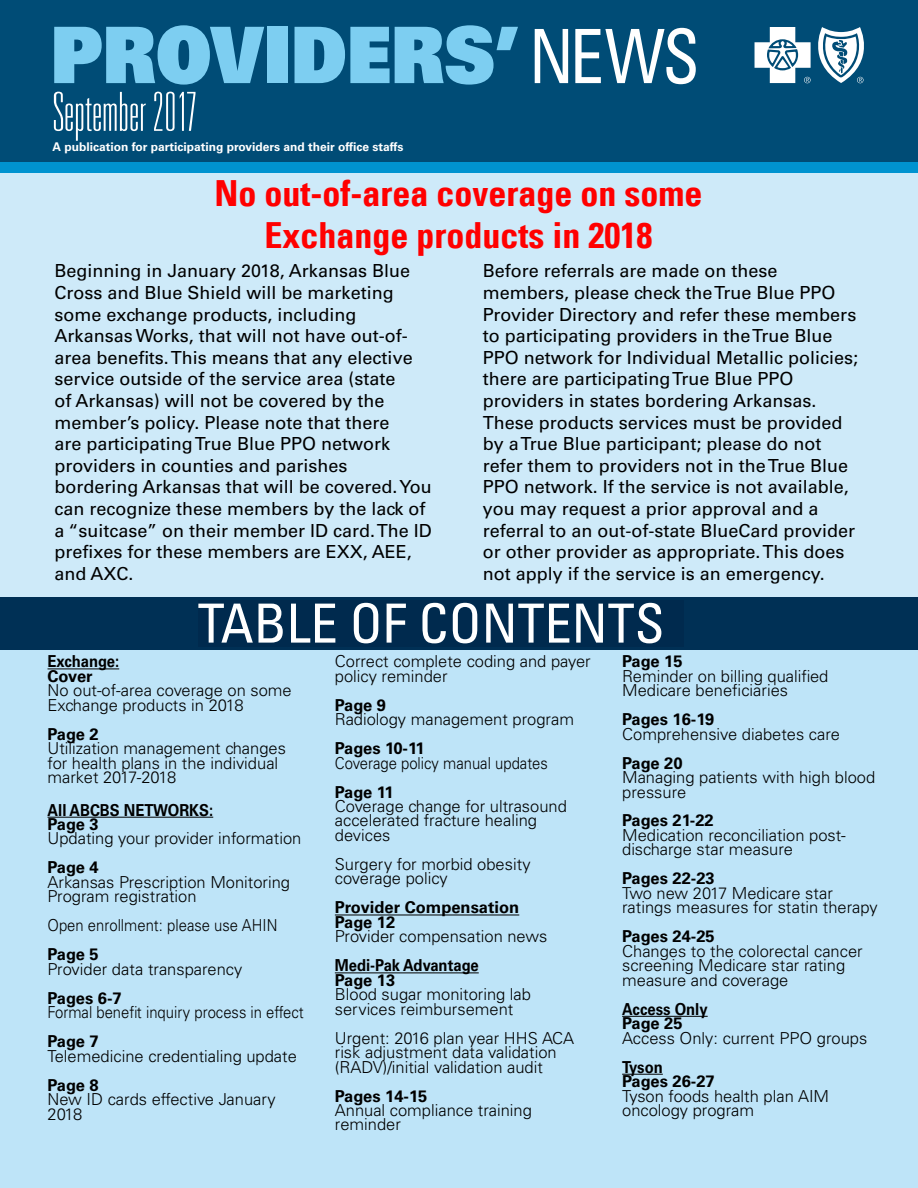
<style>
.page{position:relative;width:918px;height:1188px;background:#fff}
.page>*{position:absolute;margin:0;border:0;box-sizing:border-box;transform-origin:0 0}
.t1{font:78px "Univers LT Std X Black";color:#7dcef1;scale:.9 1}
.t2{font:condensed 54px "Univers LT Std";color:#fff}
.t3{font:100 ultra-condensed 54px "Univers LT Std";color:#fff}
.t4{font:36px/42px "Univers Com 67 Bold Cond";color:#f00;text-align:center}
.t5{font:18px/21.6px "Univers LT Std";color:#000}
.t6{font:300 16.5px/14.4px "Univers LT Std";color:#000}
.t7{font:700 16.5px/14.4px "Univers LT Std";color:#000}
.t8{font:700 16.5px/14.4px "Univers LT Std";color:#000;scale:.9 1}
.t9{font:300 16.5px "Univers LT Std";color:#000;scale:.9 1}
.t10{font:700 16.5px "Univers LT Std";letter-spacing:-.03em;color:#000}
.t11{font:700 12px "Univers LT Std";color:#fff}
.s1{font-family:"Univers LT Std";font-stretch:condensed;font-size:75px;color:#fff}
</style>
<div class="page">
<div style="left:0;top:0;width:918px;height:597px;background:#ceeaf9"></div>
<div style="left:0;top:161px;width:918px;height:12px;background:#0093d0"></div>
<div style="left:0;top:0;width:918px;height:162px;background:#004c76"></div>
<div style="left:0;top:648px;width:918px;height:540px;background:#bee4f8"></div>
<div style="left:0;top:597px;width:918px;height:52px;background:#003055"></div>
<div style="left:198px;top:600px;width:486px;height:46px;background:#002a4e"></div>
<svg style="left:755px;top:27px;width:109px;height:56px"></svg>
<hr style="left:48px;top:669px;width:71px;height:1px;background:#000">
<hr style="left:48px;top:817px;width:165px;height:1px;background:#000">
<hr style="left:335px;top:915px;width:184px;height:1px;background:#000">
<hr style="left:335px;top:972px;width:144px;height:1px;background:#000">
<hr style="left:622px;top:1016px;width:86px;height:1px;background:#000">
<hr style="left:622px;top:1074px;width:41px;height:1px;background:#000">
<h1 class="t1" style="left:51px;top:4px;width:723px">PROVIDERS’<span class="s1">NEWS</span></h1>
<h2 class="t3" style="left:53px;top:84px;width:146px">September 2017</h2>
<p class="t11" style="left:52px;top:140px;width:353px">A publication for participating providers and their office staffs</p>
<h3 class="t4" style="left:215px;top:172px;width:489px">No out-of-area coverage on some<br>Exchange products in 2018</h3>
<p class="t5" style="left:54px;top:260px;width:379px">Beginning in January 2018, Arkansas Blue Cross and Blue Shield will be marketing some exchange products, including Arkansas Works, that will not have out-of&shy;area benefits. This means that any elective service outside of the service area (state<br>of Arkansas) will not be covered by the member’s policy. Please note that there<br>are participating True Blue PPO network providers in counties and parishes bordering Arkansas that will be covered. You can recognize these members by the lack of a “suitcase” on their member ID card. The ID prefixes for these members are EXX, AEE, and AXC.</p>
<p class="t5" style="left:483px;top:260px;width:377px">Before referrals are made on these members, please check the True Blue PPO Provider Directory and refer these members to participating providers in the True Blue PPO network for Individual Metallic policies; there are participating True Blue PPO providers in states bordering Arkansas.<br>These products services must be provided by a True Blue participant; please do not refer them to providers not in the True Blue PPO network. If the service is not available, you may request a prior approval and a referral to an out-of-state BlueCard provider or other provider as appropriate. This does not apply if the service is an emergency.</p>
<h2 class="t2" style="left:198px;top:589px;width:468px">TABLE OF CONTENTS</h2>
<p class="t8" style="left:48px;top:654px;width:81px">Exchange:<br>Cover</p>
<p class="t6" style="left:48px;top:683px;width:246px">No out-of-area coverage on some<br>Exchange products in 2018</p>
<p class="t7" style="left:48px;top:727px;width:53px">Page 2</p>
<p class="t6" style="left:48px;top:741px;width:240px">Utilization management changes for health plans in the individual market 2017-2018</p>
<p class="t8" style="left:48px;top:803px;width:186px">All ABCBS NETWORKS:<br>Page 3</p>
<p class="t6" style="left:48px;top:831px;width:255px">Updating your provider information</p>
<p class="t7" style="left:48px;top:860px;width:53px">Page 4</p>
<p class="t6" style="left:48px;top:875px;width:244px">Arkansas Prescription Monitoring<br>Program registration</p>
<p class="t9" style="left:48px;top:916px;width:257px">Open enrollment: please use AHIN</p>
<p class="t7" style="left:48px;top:947px;width:53px">Page 5</p>
<p class="t6" style="left:48px;top:962px;width:196px">Provider data transparency</p>
<p class="t7" style="left:48px;top:991px;width:76px">Pages 6-7</p>
<p class="t9" style="left:48px;top:1002px;width:286px">Formal benefit inquiry process in effect</p>
<p class="t7" style="left:48px;top:1034px;width:53px">Page 7</p>
<p class="t6" style="left:48px;top:1049px;width:251px">Telemedicine credentialing update</p>
<p class="t7" style="left:48px;top:1078px;width:53px">Page 8</p>
<p class="t6" style="left:48px;top:1092px;width:230px">New ID cards effective January<br>2018</p>
<p class="t6" style="left:335px;top:654px;width:257px">Correct complete coding and payer policy reminder</p>
<p class="t7" style="left:335px;top:698px;width:53px">Page 9</p>
<p class="t6" style="left:335px;top:712px;width:241px">Radiology management program</p>
<p class="t10" style="left:335px;top:738px;width:91px">Pages 10-11</p>
<p class="t9" style="left:335px;top:753px;width:238px">Coverage policy manual updates</p>
<p class="t7" style="left:335px;top:785px;width:60px">Page 11</p>
<p class="t6" style="left:335px;top:799px;width:234px">Coverage change for ultrasound accelerated fracture healing devices</p>
<p class="t6" style="left:335px;top:857px;width:197px">Surgery for morbid obesity coverage policy</p>
<p class="t7" style="left:335px;top:900px;width:186px">Provider Compensation<br>Page 12</p>
<p class="t6" style="left:335px;top:929px;width:214px">Provider compensation news</p>
<p class="t8" style="left:335px;top:958px;width:161px">Medi-Pak Advantage<br>Page 13</p>
<p class="t6" style="left:335px;top:987px;width:198px">Blood sugar monitoring lab services reimbursement</p>
<p class="t6" style="left:335px;top:1031px;width:241px">Urgent: 2016 plan year HHS ACA risk adjustment data validation (RADV)/initial validation audit</p>
<p class="t7" style="left:335px;top:1089px;width:94px">Pages 14-15</p>
<p class="t6" style="left:335px;top:1103px;width:199px">Annual compliance training reminder</p>
<p class="t7" style="left:622px;top:654px;width:62px">Page 15</p>
<p class="t6" style="left:622px;top:669px;width:208px">Reminder on billing qualified<br>Medicare beneficiaries</p>
<p class="t7" style="left:622px;top:712px;width:94px">Pages 16-19</p>
<p class="t6" style="left:622px;top:727px;width:219px">Comprehensive diabetes care</p>
<p class="t7" style="left:622px;top:756px;width:62px">Page 20</p>
<p class="t6" style="left:622px;top:770px;width:255px">Managing patients with high blood pressure</p>
<p class="t7" style="left:622px;top:814px;width:93px">Pages 21-22</p>
<p class="t6" style="left:622px;top:828px;width:225px">Medication reconciliation post&shy;discharge star measure</p>
<p class="t7" style="left:622px;top:871px;width:94px">Pages 22-23</p>
<p class="t6" style="left:622px;top:886px;width:257px">Two new 2017 Medicare star ratings measures for statin therapy</p>
<p class="t7" style="left:622px;top:929px;width:94px">Pages 24-25</p>
<p class="t6" style="left:622px;top:944px;width:242px">Changes to the colorectal cancer screening Medicare star rating measure and coverage</p>
<p class="t8" style="left:622px;top:1002px;width:97px">Access Only<br>Page 25</p>
<p class="t6" style="left:622px;top:1031px;width:247px">Access Only: current PPO groups</p>
<p class="t8" style="left:622px;top:1060px;width:104px">Tyson<br>Pages 26-27</p>
<p class="t6" style="left:622px;top:1088px;width:209px">Tyson foods health plan AIM oncology program</p>
</div>
